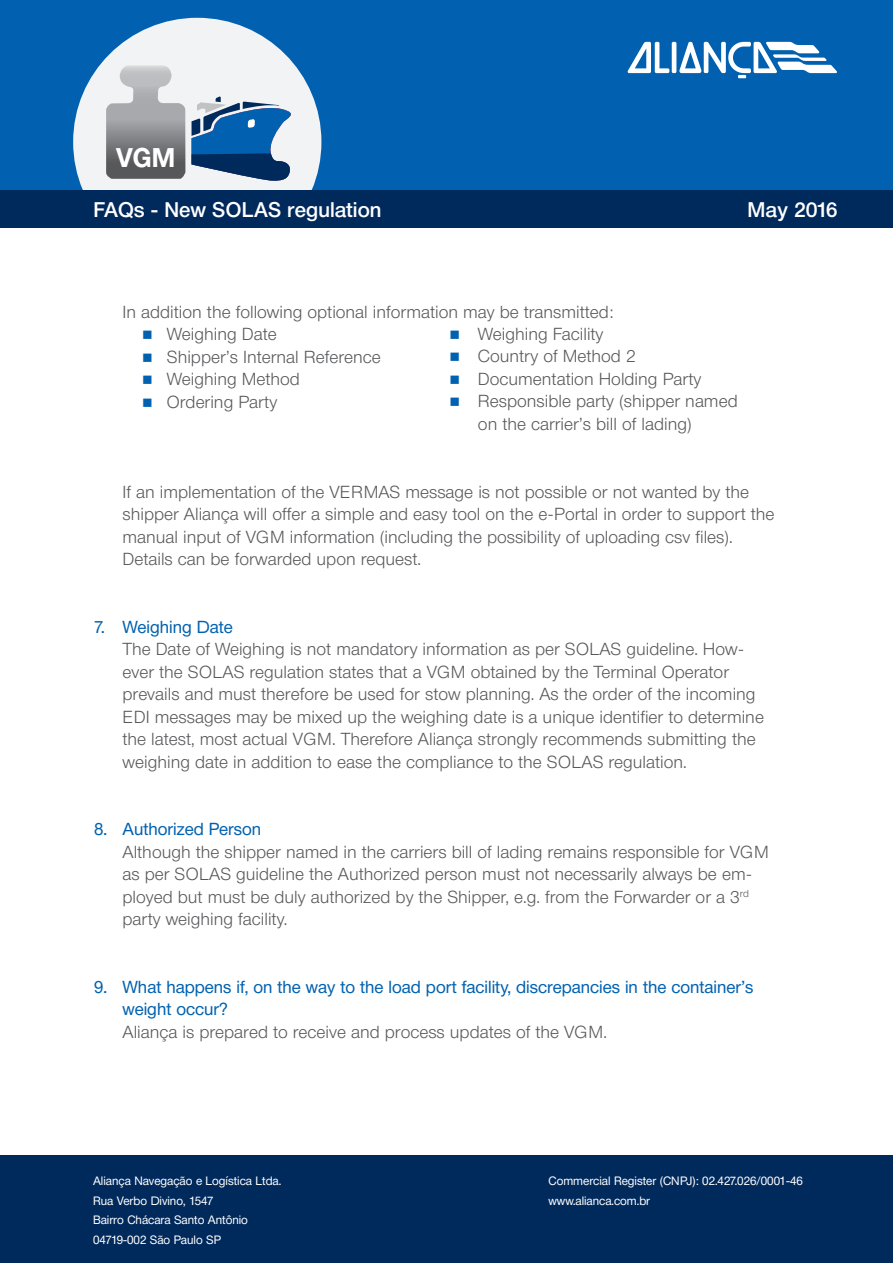
<style>
.page{position:relative;width:893px;height:1263px;background:#fff}
.page>*{position:absolute;margin:0;border:0;box-sizing:border-box;transform-origin:0 0}
.t1{font:700 26.7px "Neue Helvetica BQ";color:#fff}
.t2{font:500 21px "Neue Helvetica BQ";color:#fff}
.t3{font:300 17.25px/22.5px "Neue Helvetica BQ";color:#57585a}
.t4{font:17.25px/22.5px "Neue Helvetica BQ";color:#0161b0}
.t5{font:12px/19.5px "Neue Helvetica BQ";color:#fff}
.s1{color:#0161b0}
</style>
<div class="page">
<div style="left:0;top:0;width:893px;height:190px;background:#0161b0"></div>
<div style="left:73px;top:18px;width:248px;height:248px;background:#f2f3f4;border-radius:50%"></div>
<div style="left:21px;top:222px;width:325px;height:69px;background:#fff"></div>
<hr style="left:672px;top:42px;width:4px;height:31px;background:#fff;border-radius:2px">
<svg style="left:628px;top:42px;width:41px;height:31px"></svg>
<svg style="left:679px;top:42px;width:158px;height:36px"></svg>
<div style="left:0;top:1155px;width:893px;height:108px;background:#00295c"></div>
<svg style="left:106px;top:65px;width:79px;height:114px"></svg>
<svg style="left:192px;top:96px;width:99px;height:85px"></svg>
<div style="left:0;top:190px;width:893px;height:37px;background:#00295c"></div>
<h1 class="t1" style="left:116px;top:141px;width:61px">VGM</h1>
<p class="t2" style="left:94px;top:196px;width:289px">FAQs - New SOLAS regulation</p>
<p class="t2" style="left:748px;top:196px;width:92px">May 2016</p>
<p class="t3" style="left:123px;top:300px;width:492px">In addition the following optional information may be transmitted:</p>
<p class="t3" style="left:142px;top:323px;width:136px"><span class="s1">■</span> Weighing Date</p>
<p class="t3" style="left:142px;top:345px;width:240px"><span class="s1">■</span> Shipper’s Internal Reference</p>
<p class="t3" style="left:142px;top:368px;width:159px"><span class="s1">■</span> Weighing Method</p>
<p class="t3" style="left:142px;top:390px;width:137px"><span class="s1">■</span> Ordering Party</p>
<p class="t3" style="left:449px;top:322px;width:156px"><span class="s1">■</span> Weighing Facility</p>
<p class="t3" style="left:449px;top:345px;width:188px"><span class="s1">■</span> Country of Method 2</p>
<p class="t3" style="left:449px;top:367px;width:253px"><span class="s1">■</span> Documentation Holding Party</p>
<p class="t3" style="left:478px;top:390px;width:261px;text-indent:-28px"><span class="s1">■</span> Responsible party (shipper named on the carrier’s bill of lading)</p>
<p class="t3" style="left:123px;top:480px;width:653px">If an implementation of the VERMAS message is not possible or not wanted by the shipper Aliança will offer a simple and easy tool on the e-Portal in order to support the manual input of VGM information (including the possibility of uploading csv files).<br>Details can be forwarded upon request.</p>
<p class="t4" style="left:94px;top:615px;width:140px">7. Weighing Date</p>
<p class="t3" style="left:123px;top:638px;width:643px">The Date of Weighing is not mandatory information as per SOLAS guideline. How&shy;ever the SOLAS regulation states that a VGM obtained by the Terminal Operator prevails and must therefore be used for stow planning. As the order of the incoming EDI messages may be mixed up the weighing date is a unique identifier to determine the latest, most actual VGM. Therefore Aliança strongly recommends submitting the weighing date in addition to ease the compliance to the SOLAS regulation.</p>
<p class="t4" style="left:94px;top:818px;width:169px">8. Authorized Person</p>
<p class="t3" style="left:123px;top:840px;width:648px">Although the shipper named in the carriers bill of lading remains responsible for VGM as per SOLAS guideline the Authorized person must not necessarily always be em&shy;ployed but must be duly authorized by the Shipper, e.g. from the Forwarder or a 3<sup>rd </sup>party weighing facility.</p>
<p class="t4" style="left:123px;top:975px;width:632px;text-indent:-28px">9. What happens if, on the way to the load port facility, discrepancies in the container’s weight occur?</p>
<p class="t3" style="left:123px;top:1020px;width:486px">Aliança is prepared to receive and process updates of the VGM.</p>
<p class="t5" style="left:93px;top:1171px;width:190px">Aliança Navegação e Logística Ltda.<br>Rua Verbo Divino, 1547<br>Bairro Chácara Santo Antônio<br>04719-002 São Paulo SP</p>
<p class="t5" style="left:548px;top:1171px;width:256px">Commercial Register (CNPJ): 02.427.026/0001-46 www.alianca.com.br</p>
</div>
